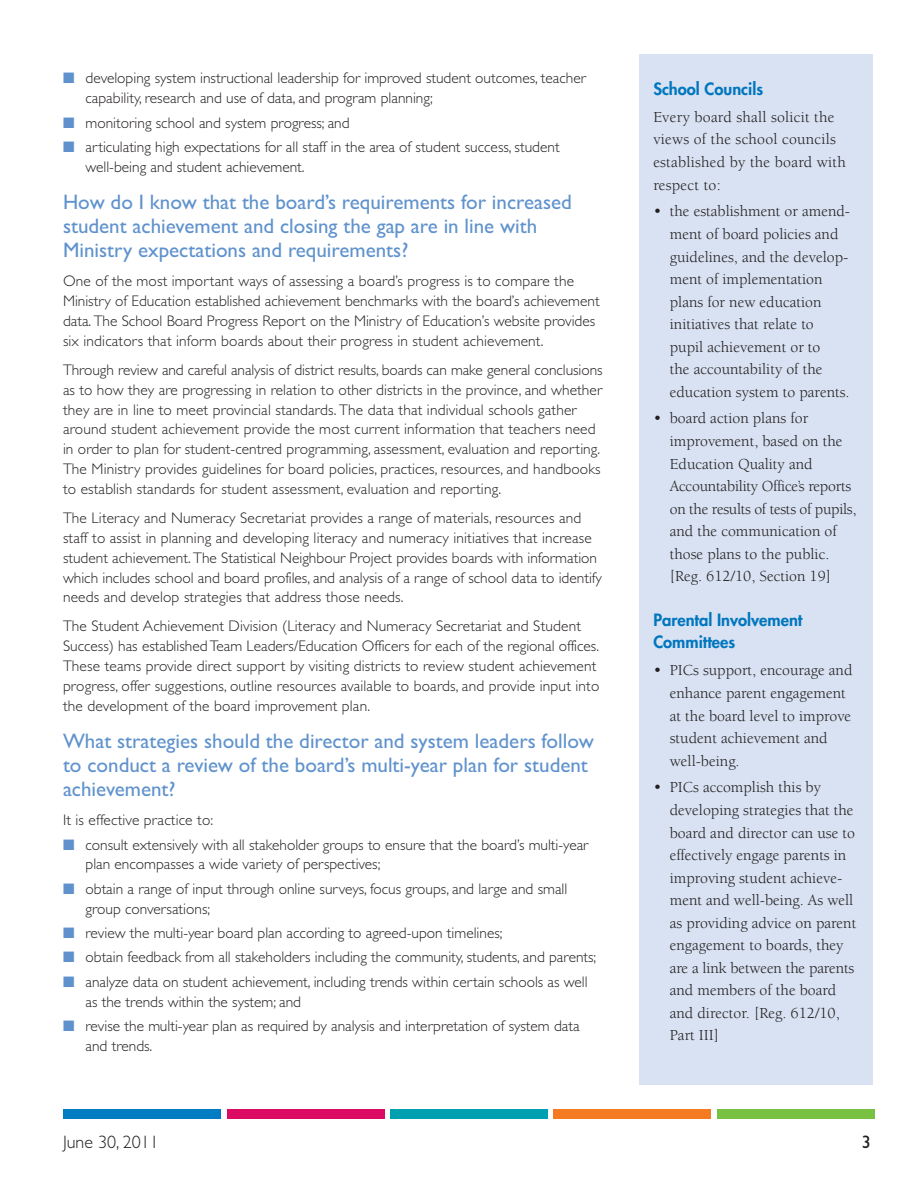
<style>
.page{position:relative;width:918px;height:1188px;background:#fff}
.page>*{position:absolute;margin:0;border:0;box-sizing:border-box;transform-origin:0 0}
.t1{font:21px/24px "Gill Sans";color:#5f92cd}
.t2{font:300 18px "Gill Sans";color:#231f20}
.t3{font:18px "Gill Sans";color:#231f20}
.t4{font:800 16.5px/22.5px "Futura";color:#0076be}
.t5{font:15.75px/22.5px "Berkeley";color:#231f20}
.t6{font:300 15.3px/20px "Gill Sans";color:#231f20}
.s1{color:#5f92cd}
.s2{font-size:16.5px}
</style>
<div class="page">
<div style="left:64px;top:1109px;width:157px;height:10px;background:#007cc2"></div>
<div style="left:227px;top:1109px;width:157px;height:10px;background:#db0a62"></div>
<div style="left:391px;top:1109px;width:157px;height:10px;background:#00a0b0"></div>
<div style="left:554px;top:1109px;width:157px;height:10px;background:#f47b21"></div>
<div style="left:717px;top:1109px;width:157px;height:10px;background:#79c142"></div>
<div style="left:639px;top:54px;width:234px;height:1030px;background:#d8e2f2"></div>
<p class="t6" style="left:86px;top:68px;width:502px;text-indent:-22px"><span class="s1">■</span> developing system instructional leadership for improved student outcomes, teacher capability, research and use of data, and program planning;</p>
<p class="t6" style="left:63px;top:112px;width:288px"><span class="s1">■</span> monitoring school and system progress; and</p>
<p class="t6" style="left:86px;top:137px;width:476px;text-indent:-22px"><span class="s1">■</span> articulating high expectations for all staff in the area of student success, student well-being and student achievement.</p>
<h1 class="t1" style="left:63px;top:190px;width:511px">How do I know that the board’s requirements for increased student achievement and closing the gap are in line with<br>Ministry expectations and requirements?</h1>
<p class="t6" style="left:63px;top:271px;width:538px">One of the most important ways of assessing a board’s progress is to compare the Ministry of Education established achievement benchmarks with the board’s achievement data. The School Board Progress Report on the Ministry of Education’s website provides six indicators that inform boards about their progress in student achievement.</p>
<p class="t6" style="left:63px;top:360px;width:541px">Through review and careful analysis of district results, boards can make general conclusions as to how they are progressing in relation to other districts in the province, and whether they are in line to meet provincial standards. The data that individual schools gather around student achievement provide the most current information that teachers need in order to plan for student-centred programming, assessment, evaluation and reporting.<br>The Ministry provides guidelines for board policies, practices, resources, and handbooks to establish standards for student assessment, evaluation and reporting.</p>
<p class="t6" style="left:63px;top:508px;width:541px">The Literacy and Numeracy Secretariat provides a range of materials, resources and staff to assist in planning and developing literacy and numeracy initiatives that increase student achievement. The Statistical Neighbour Project provides boards with information which includes school and board profiles, and analysis of a range of school data to identify needs and develop strategies that address those needs.</p>
<p class="t6" style="left:63px;top:616px;width:538px">The Student Achievement Division (Literacy and Numeracy Secretariat and Student Success) has establishedTeam Leaders/Education Officers for each of the regional offices.<br>These teams provide direct support by visiting districts to review student achievement progress, offer suggestions, outline resources available to boards, and provide input into the development of the board improvement plan.</p>
<h1 class="t1" style="left:63px;top:729px;width:532px">What strategies should the director and system leaders follow to conduct a review of the board’s multi-year plan for student achievement?</h1>
<p class="t6" style="left:63px;top:810px;width:152px">It is effective practice to:</p>
<p class="t6" style="left:86px;top:834px;width:504px;text-indent:-22px"><span class="s1">■</span> consult extensively with all stakeholder groups to ensure that the board’s multi-year plan encompasses a wide variety of perspectives;</p>
<p class="t6" style="left:86px;top:879px;width:483px;text-indent:-22px"><span class="s1">■</span> obtain a range of input through online surveys, focus groups, and large and small group conversations;</p>
<p class="t6" style="left:63px;top:923px;width:441px"><span class="s1">■</span> review the multi-year board plan according to agreed-upon timelines;</p>
<p class="t6" style="left:63px;top:947px;width:535px"><span class="s1">■</span> obtain feedback from all stakeholders including the community, students, and parents;</p>
<p class="t6" style="left:86px;top:972px;width:504px;text-indent:-22px"><span class="s1">■</span> analyze data on student achievement, including trends within certain schools as well as the trends within the system; and</p>
<p class="t6" style="left:86px;top:1016px;width:496px;text-indent:-22px"><span class="s1">■</span> revise the multi-year plan as required by analysis and interpretation of system data and trends.</p>
<p class="t4" style="left:653px;top:79px;width:111px">School Councils</p>
<p class="t5" style="left:653px;top:107px;width:194px">Every board shall solicit the views of the school councils established by the board with respect to:</p>
<p class="t5" style="left:670px;top:202px;width:182px;text-indent:-16px"><span class="s2">•</span> the establishment or amend&shy;ment of board policies and guidelines, and the develop&shy;ment of implementation plans for new education initiatives that relate to pupil achievement or to<br>the accountability of the education system to parents.</p>
<p class="t5" style="left:670px;top:409px;width:188px;text-indent:-16px"><span class="s2">•</span> board action plans for improvement, based on the<br>Education Quality and<br>Accountability Office’s reports on the results of tests of pupils, and the communication of those plans to the public. [Reg. 612/10, Section 19]</p>
<p class="t4" style="left:653px;top:610px;width:151px">Parental Involvement<br>Committees</p>
<p class="t5" style="left:670px;top:661px;width:184px;text-indent:-16px"><span class="s2">•</span> PICs support, encourage and enhance parent engagement at the board level to improve student achievement and well-being.</p>
<p class="t5" style="left:670px;top:778px;width:188px;text-indent:-16px"><span class="s2">•</span> PICs accomplish this by developing strategies that the board and director can use to effectively engage parents in improving student achieve&shy;ment and well-being. As well as providing advice on parent engagement to boards, they are a link between the parents and members of the board and director. [Reg. 612/10,<br>Part III]</p>
<p class="t2" style="left:63px;top:1131px;width:97px">June 30, 2011</p>
<p class="t3" style="left:862px;top:1131px;width:10px">3</p>
</div>
